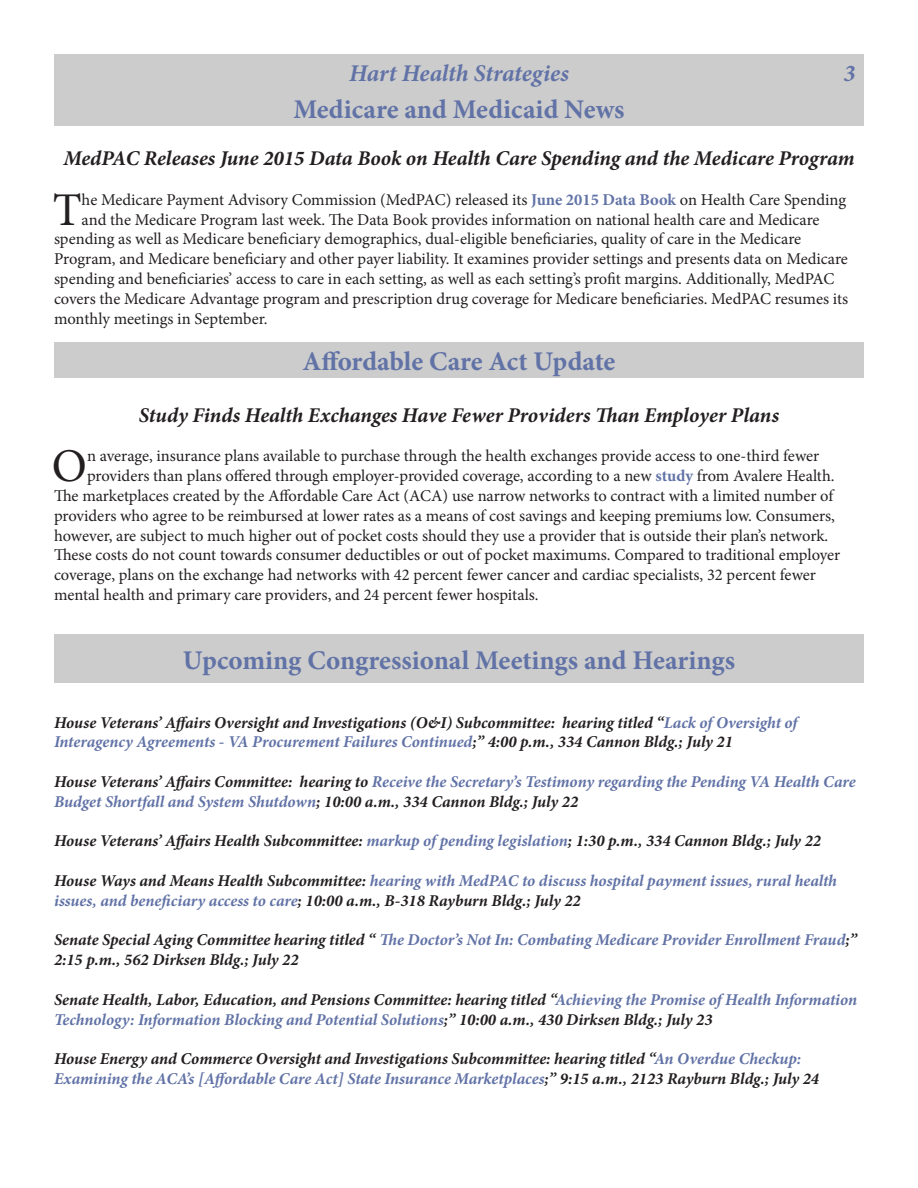
<style>
.page{position:relative;width:918px;height:1188px;background:#fff}
.page>*{position:absolute;margin:0;border:0;box-sizing:border-box;transform-origin:0 0}
.Paragraph_Style_1{font:46.95px "Minion Pro";color:#231f20}
.t1{font:700 27px "Minion Pro";color:#6172a6}
.t2{font:italic 700 24px "Minion Pro";letter-spacing:-.005em;color:#6172a6}
.t3{font:italic 700 21px "Minion Pro";letter-spacing:-.005em;color:#231f20}
.Paragraph_Style_1-2{font:16.5px "Minion Pro";color:#231f20}
.Paragraph_Style_1-3{font:italic 700 16.5px/19.8px "Minion Pro";letter-spacing:-.005em;color:#231f20}
.Paragraph_Style_1-4{font:italic 700 16.5px/19.8px "Minion Pro";letter-spacing:-.005em;color:#6172a6}
.s1{font-weight:700;color:#6172a6}
.s2{color:#6172a6}
.s3{color:#231f20}
</style>
<div class="page">
<div style="left:54px;top:54px;width:810px;height:36px;background:#ccc"></div>
<div style="left:54px;top:634px;width:810px;height:49px;background:#ccc"></div>
<div style="left:54px;top:90px;width:810px;height:36px;background:#ccc"></div>
<div style="left:54px;top:342px;width:810px;height:36px;background:#ccc"></div>
<p class="t2" style="left:349px;top:56px;width:221px">Hart Health Strategies</p>
<p class="t2" style="left:844px;top:56px;width:13px">3</p>
<p class="t1" style="left:293px;top:90px;width:333px">Medicare and Medicaid News</p>
<p class="t3" style="left:63px;top:144px;width:793px">MedPAC Releases June 2015 Data Book on Health Care Spending and the Medicare Program</p>
<p class="Paragraph_Style_1" style="left:53px;top:178px;width:30px">T</p>
<p class="Paragraph_Style_1-2" style="left:82px;top:189px;width:766px">he Medicare Payment Advisory Commission (MedPAC) released its <span class="s1">June 2015 Data Book</span> on Health Care Spending</p>
<p class="Paragraph_Style_1-2" style="left:82px;top:208px;width:739px">and the Medicare Program last week. The Data Book provides information on national health care and Medicare</p>
<p class="Paragraph_Style_1-2" style="left:54px;top:228px;width:749px">spending as well as Medicare beneficiary demographics, dual-eligible beneficiaries, quality of care in the Medicare</p>
<p class="Paragraph_Style_1-2" style="left:54px;top:248px;width:795px">Program, and Medicare beneficiary and other payer liability. It examines provider settings and presents data on Medicare</p>
<p class="Paragraph_Style_1-2" style="left:54px;top:268px;width:782px">spending and beneficiaries’ access to care in each setting, as well as each setting’s profit margins. Additionally, MedPAC</p>
<p class="Paragraph_Style_1-2" style="left:54px;top:288px;width:796px">covers the Medicare Advantage program and prescription drug coverage for Medicare beneficiaries. MedPAC resumes its</p>
<p class="Paragraph_Style_1-2" style="left:54px;top:307px;width:215px">monthly meetings in September.</p>
<p class="t1" style="left:303px;top:342px;width:314px">Affordable Care Act Update</p>
<p class="t3" style="left:139px;top:400px;width:642px">Study Finds Health Exchanges Have Fewer Providers Than Employer Plans</p>
<p class="Paragraph_Style_1" style="left:52px;top:435px;width:37px">O</p>
<p class="Paragraph_Style_1-2" style="left:87px;top:445px;width:734px">n average, insurance plans available to purchase through the health exchanges provide access to one-third fewer</p>
<p class="Paragraph_Style_1-2" style="left:87px;top:465px;width:749px">providers than plans offered through employer-provided coverage, according to a new <span class="s1">study</span> from Avalere Health.</p>
<p class="Paragraph_Style_1-2" style="left:54px;top:485px;width:781px">The marketplaces created by the Affordable Care Act (ACA) use narrow networks to contract with a limited number of</p>
<p class="Paragraph_Style_1-2" style="left:54px;top:504px;width:783px">providers who agree to be reimbursed at lower rates as a means of cost savings and keeping premiums low. Consumers,</p>
<p class="Paragraph_Style_1-2" style="left:54px;top:524px;width:776px">however, are subject to much higher out of pocket costs should they use a provider that is outside their plan’s network.</p>
<p class="Paragraph_Style_1-2" style="left:54px;top:544px;width:788px">These costs do not count towards consumer deductibles or out of pocket maximums. Compared to traditional employer</p>
<p class="Paragraph_Style_1-2" style="left:54px;top:564px;width:764px">coverage, plans on the exchange had networks with 42 percent fewer cancer and cardiac specialists, 32 percent fewer</p>
<p class="Paragraph_Style_1-2" style="left:54px;top:584px;width:486px">mental health and primary care providers, and 24 percent fewer hospitals.</p>
<p class="t1" style="left:183px;top:641px;width:554px">Upcoming Congressional Meetings and Hearings</p>
<p class="Paragraph_Style_1-3" style="left:54px;top:712px;width:745px">House Veterans’ Affairs Oversight and Investigations (O&amp;I) Subcommittee: hearing titled “<span class="s2">Lack of Oversight of<br>Interagency Agreements - VA Procurement Failures Continued</span>;” 4:00 p.m., 334 Cannon Bldg.; July 21</p>
<p class="Paragraph_Style_1-4" style="left:54px;top:772px;width:803px"><span class="s3">House Veterans’ Affairs Committee: hearing to</span> Receive the Secretary’s Testimony regarding the Pending VA Health Care<br>Budget Shortfall and System Shutdown<span class="s3">; 10:00 a.m., 334 Cannon Bldg.; July 22</span></p>
<p class="Paragraph_Style_1-3" style="left:54px;top:831px;width:769px">House Veterans’ Affairs Health Subcommittee: <span class="s2">markup of pending legislation</span>; 1:30 p.m., 334 Cannon Bldg.; July 22</p>
<p class="Paragraph_Style_1-4" style="left:54px;top:871px;width:785px"><span class="s3">House Ways and Means Health Subcommittee:</span> hearing with MedPAC to discuss hospital payment issues, rural health issues, and beneficiary access to care<span class="s3">; 10:00 a.m., B-318 Rayburn Bldg.; July 22</span></p>
<p class="Paragraph_Style_1-3" style="left:54px;top:930px;width:805px">Senate Special Aging Committee hearing titled “ <span class="s2">The Doctor’s Not In: Combating Medicare Provider Enrollment Fraud</span>;”<br>2:15 p.m., 562 Dirksen Bldg.; July 22</p>
<p class="Paragraph_Style_1-3" style="left:54px;top:989px;width:805px">Senate Health, Labor, Education, and Pensions Committee: hearing titled “<span class="s2">Achieving the Promise of Health Information<br>Technology: Information Blocking and Potential Solutions</span>;” 10:00 a.m., 430 Dirksen Bldg.; July 23</p>
<p class="Paragraph_Style_1-3" style="left:54px;top:1049px;width:767px">House Energy and Commerce Oversight and Investigations Subcommittee: hearing titled “<span class="s2">An Overdue Checkup:<br>Examining the ACA’s [Affordable Care Act] State Insurance Marketplaces</span>;” 9:15 a.m., 2123 Rayburn Bldg.; July 24</p>
</div>
